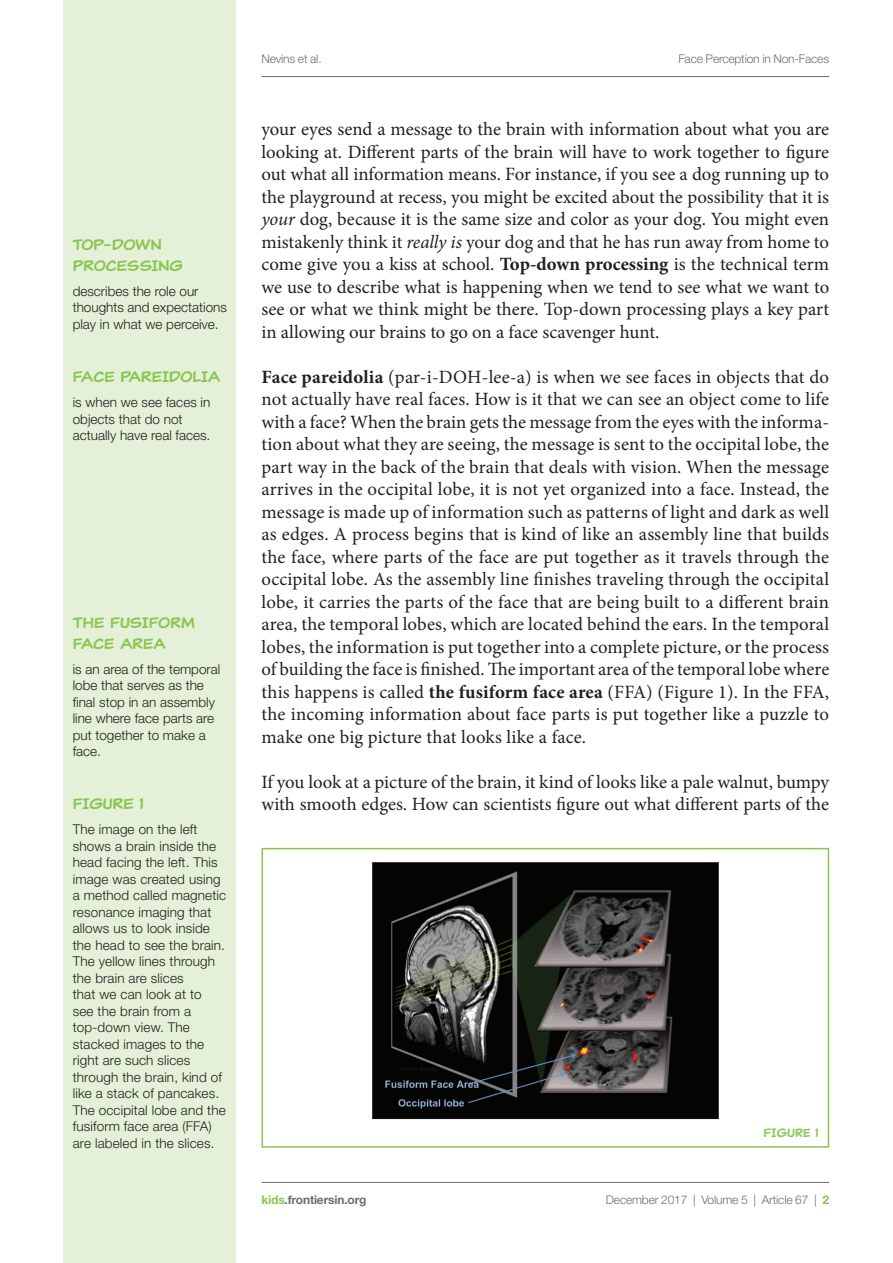
<style>
.page{position:relative;width:893px;height:1263px;background:#fff}
.page>*{position:absolute;margin:0;border:0;box-sizing:border-box;transform-origin:0 0}
.t1{font:18.75px/22.5px "Minion Pro";color:#231f20;text-align:justify}
.t2{font:15px/21px "Classic Comic";color:#89c650}
.t3{font:300 13.5px/16.5px "Helvetica Neue LT Std";letter-spacing:.01em;color:#231f20}
.t4{font:300 12px "Helvetica Neue LT Std";letter-spacing:-.015em;color:#6c6d70}
.t5{font:700 12px "Helvetica Neue LT Std";letter-spacing:-.015em;color:#6c6d70}
.t6{font:12px "Classic Comic";color:#89c650}
.s1{font-style:italic}
.s2{font-weight:700}
.s3{color:#89c650}
.s4{font-weight:700;color:#89c650}
</style>
<div class="page">
<div style="left:64px;top:0;width:172px;height:1263px;background:#e4f0d8"></div>
<hr style="left:261px;top:76px;width:568px;height:1px;background:#6c6d70">
<hr style="left:261px;top:1182px;width:568px;height:1px;background:#6c6d70">
<img style="left:372px;top:862px;width:347px;height:258px">
<div style="left:261px;top:848px;width:568px;height:300px;border:2px solid #89c650"></div>
<p class="t2" style="left:73px;top:234px;width:91px">TOP-DOWN<br>PROCESSI</p>
<p class="t2" style="left:158px;top:255px;width:26px">NG</p>
<p class="t3" style="left:73px;top:282px;width:156px">describes the role our thoughts and expectations play in what we perceive.</p>
<p class="t2" style="left:73px;top:367px;width:79px">FACE PAREI</p>
<p class="t2" style="left:169px;top:367px;width:53px">DOLIA</p>
<p class="t3" style="left:73px;top:394px;width:139px">is when we see faces in objects that do not actually have real faces.</p>
<p class="t2" style="left:73px;top:612px;width:111px;text-indent:86px">ORM<br>FACE AREA</p>
<p class="t3" style="left:73px;top:660px;width:149px">is an area of the temporal lobe that serves as the final stop in an assembly line where face parts are put together to make a face.</p>
<p class="t2" style="left:73px;top:612px;width:68px">THE FUSIF</p>
<p class="t2" style="left:73px;top:793px;width:73px">FIGURE 1</p>
<p class="t3" style="left:73px;top:821px;width:155px">The image on the left shows a brain inside the head facing the left. This image was created using a method called magnetic resonance imaging that allows us to look inside the head to see the brain.<br>The yellow lines through the brain are slices<br>that we can look at to<br>see the brain from a top-down view. The stacked images to the right are such slices through the brain, kind of like a stack of pancakes.<br>The occipital lobe and the fusiform face area (FFA) are labeled in the slices.</p>
<p class="t4" style="left:261px;top:51px;width:62px">Nevins et al.</p>
<p class="t4" style="left:678px;top:51px;width:152px">Face Perception in Non-Faces</p>
<p class="t1" style="left:261px;top:118px;width:569px">your eyes send a message to the brain with information about what you are looking at. Different parts of the brain will have to work together to figure out what all information means. For instance, if you see a dog running up to the playground at recess, you might be excited about the possibility that it is <span class="s1">your</span> dog, because it is the same size and color as your dog. You might even mistakenly think it <span class="s1">really is</span> your dog and that he has run away from home to come give you a kiss at school. <span class="s2">Top-down processing</span> is the technical term we use to describe what is happening when we tend to see what we want to see or what we think might be there. Top-down processing plays a key part in allowing our brains to go on a face scavenger hunt.</p>
<p class="t1" style="left:261px;top:365px;width:569px"><span class="s2">Face pareidolia</span> (par-i-DOH-lee-a) is when we see faces in objects that do not actually have real faces. How is it that we can see an object come to life with a face? When the brain gets the message from the eyes with the informa&shy;tion about what they are seeing, the message is sent to the occipital lobe, the part way in the back of the brain that deals with vision. When the message arrives in the occipital lobe, it is not yet organized into a face. Instead, the message is made up of information such as patterns of light and dark as well as edges. A process begins that is kind of like an assembly line that builds the face, where parts of the face are put together as it travels through the occipital lobe. As the assembly line finishes traveling through the occipital lobe, it carries the parts of the face that are being built to a different brain area, the temporal lobes, which are located behind the ears. In the temporal lobes, the information is put together into a complete picture, or the process of building the face is finished. The important area of the temporal lobe where this happens is called <span class="s2">the fusiform face area</span> (FFA) (Figure 1). In the FFA, the incoming information about face parts is put together like a puzzle to make one big picture that looks like a face.</p>
<p class="t1" style="left:261px;top:770px;width:569px">If you look at a picture of the brain, it kind of looks like a pale walnut, bumpy with smooth edges. How can scientists figure out what different parts of the</p>
<p class="t6" style="left:763px;top:1125px;width:57px">FIGURE 1</p>
<p class="t5" style="left:261px;top:1192px;width:107px"><span class="s3">kids</span>.frontiersin.org</p>
<p class="t4" style="left:606px;top:1192px;width:225px">December 2017 | Volume 5 | Article 67 | <span class="s4">2</span></p>
</div>
